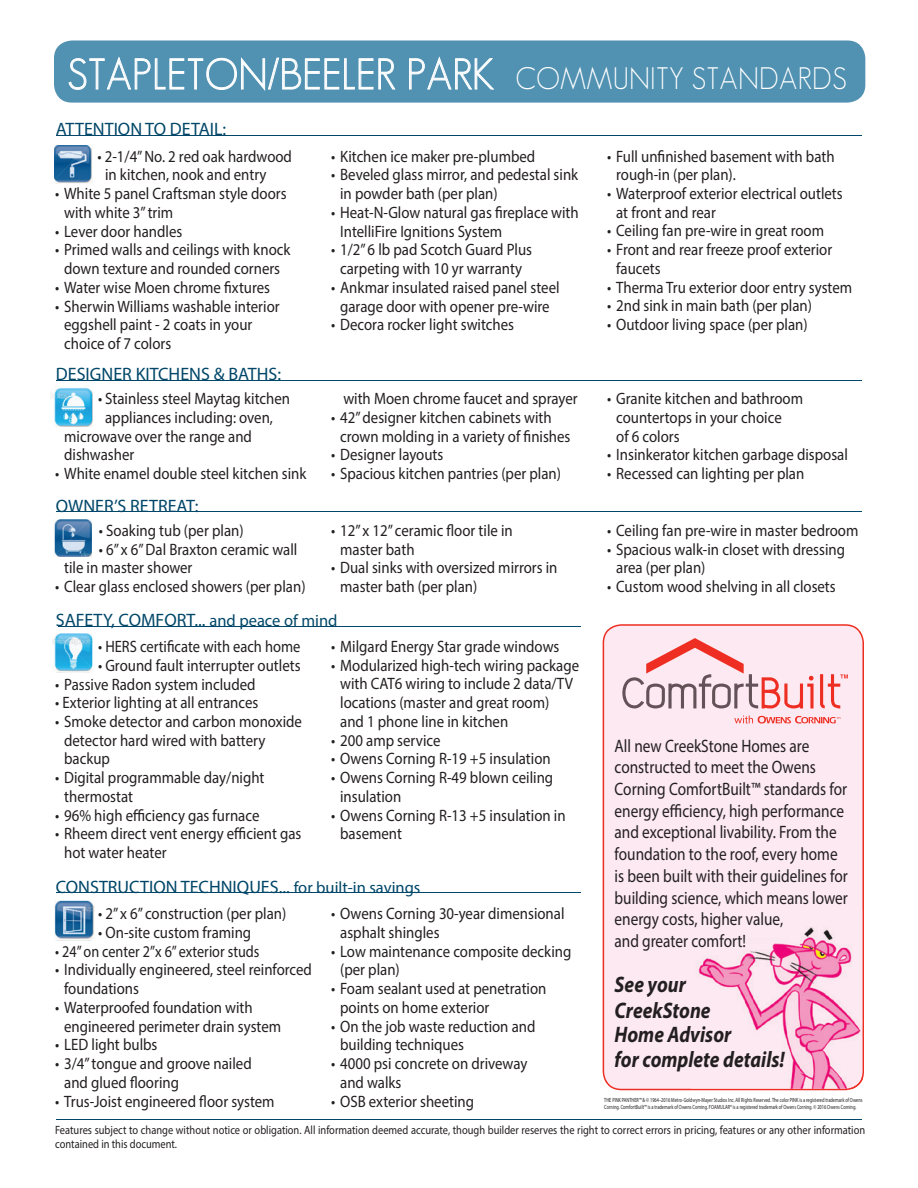
<style>
.page{position:relative;width:918px;height:1188px;background:#fff}
.page>*{position:absolute;margin:0;border:0;box-sizing:border-box;transform-origin:0 0}
.t1{font:300 42.45px "Geosans";letter-spacing:.01em;color:#fff;scale:.95 1}
.t2{font:italic 700 22.5px/25px "Myriad Pro";color:#231f20;scale:.86 1}
.t3{font:18px/21.8px "Myriad Pro";color:#231f20;scale:.85 1}
.t4{font:18px "Myriad Pro";color:#004769}
.t5{font:16.5px/18.8px "Myriad Pro";color:#231f20;scale:.9 1}
.t6{font:16.5px "Myriad Pro";color:#231f20;scale:.86 1}
.t7{font:16.5px "Myriad Pro";color:#231f20;scale:.88 1}
.t8{font:12px/13.5px "Myriad Pro";color:#231f20;scale:.87 1}
.t9{font:6px/7.2px "Myriad Pro";color:#231f20;scale:.73 1}
.s1{font-size:30.45px}
.s2{font-size:16.5px}
</style>
<div class="page">
<hr style="left:56px;top:135px;width:806px;height:1px;background:#004769">
<hr style="left:56px;top:511px;width:806px;height:1px;background:#004769">
<hr style="left:56px;top:380px;width:806px;height:1px;background:#004769">
<hr style="left:58px;top:626px;width:522px;height:1px;background:#004769">
<hr style="left:56px;top:893px;width:524px;height:1px;background:#004769">
<hr style="left:56px;top:1119px;width:806px;height:1px;background:#004769">
<div style="left:54px;top:40px;width:811px;height:63px;background:#5191b1;border-radius:18px"></div>
<svg style="left:68px;top:56px;width:328px;height:35px"></svg>
<svg style="left:409px;top:56px;width:86px;height:34px"></svg>
<img style="left:54px;top:146px;width:39px;height:37px">
<img style="left:50px;top:387px;width:43px;height:40px">
<img style="left:54px;top:519px;width:38px;height:38px">
<img style="left:53px;top:633px;width:40px;height:39px">
<img style="left:55px;top:900px;width:40px;height:40px">
<div style="left:603px;top:624px;width:261px;height:466px;background:#fce9f1"></div>
<svg style="left:622px;top:638px;width:192px;height:70px;background:#ecc5cb"></svg>
<svg style="left:820px;top:674px;width:28px;height:34px"></svg>
<svg style="left:734px;top:716px;width:106px;height:8px"></svg>
<img style="left:691px;top:909px;width:172px;height:180px">
<h1 class="t1" style="left:68px;top:51px;width:822px">STAPLETON/BEELER PARK <span class="s1">COMMUNITY STANDARDS</span></h1>
<p class="t4" style="left:56px;top:118px;width:172px">ATTENTION TO DETAIL:</p>
<p class="t5" style="left:105px;top:146px;width:209px;text-indent:-8px">• 2-1/4” No. 2 red oak hardwood in kitchen, nook and entry</p>
<p class="t5" style="left:64px;top:184px;width:249px;text-indent:-9px">• White 5 panel Craftsman style doors with white 3” trim</p>
<p class="t5" style="left:55px;top:221px;width:143px">• Lever door handles</p>
<p class="t5" style="left:55px;top:240px;width:263px;text-align:center">• Primed walls and ceilings with knock down texture and rounded corners</p>
<p class="t5" style="left:55px;top:278px;width:240px">• Water wise Moen chrome fixtures</p>
<p class="t5" style="left:64px;top:296px;width:241px;text-indent:-9px">• Sherwin Williams washable interior eggshell paint - 2 coats in your choice of 7 colors</p>
<p class="t4" style="left:56px;top:363px;width:227px">DESIGNER KITCHENS &amp; BATHS:</p>
<p class="t5" style="left:98px;top:389px;width:215px">• Stainless steel Maytag kitchen</p>
<p class="t5" style="left:105px;top:408px;width:188px">appliances including: oven,</p>
<p class="t5" style="left:64px;top:427px;width:210px">microwave over the range and</p>
<p class="t5" style="left:64px;top:445px;width:80px">dishwasher</p>
<p class="t5" style="left:55px;top:464px;width:281px">• White enamel double steel kitchen sink</p>
<p class="t4" style="left:56px;top:495px;width:144px">OWNER’S RETREAT:</p>
<p class="t5" style="left:99px;top:521px;width:162px">• Soaking tub (per plan)</p>
<p class="t5" style="left:64px;top:540px;width:261px;text-indent:35px">• 6” x 6” Dal Braxton ceramic wall tile in master shower</p>
<p class="t5" style="left:55px;top:577px;width:280px">• Clear glass enclosed showers (per plan)</p>
<p class="t5" style="left:331px;top:146px;width:228px">• Kitchen ice maker pre-plumbed</p>
<p class="t5" style="left:340px;top:165px;width:266px;text-indent:-9px">• Beveled glass mirror, and pedestal sink in powder bath (per plan)</p>
<p class="t5" style="left:340px;top:203px;width:267px;text-indent:-9px">• Heat-N-Glow natural gas fireplace with<br>IntelliFire Ignitions System</p>
<p class="t5" style="left:331px;top:240px;width:225px;text-align:center">• 1/2” 6 lb pad Scotch Guard Plus carpeting with 10 yr warranty</p>
<p class="t5" style="left:331px;top:278px;width:255px;text-align:center">• Ankmar insulated raised panel steel garage door with opener pre-wire</p>
<p class="t5" style="left:331px;top:315px;width:205px">• Decora rocker light switches</p>
<p class="t5" style="left:343px;top:389px;width:262px">with Moen chrome faucet and sprayer</p>
<p class="t5" style="left:340px;top:408px;width:257px;text-indent:-9px">• 42” designer kitchen cabinets with crown molding in a variety of finishes</p>
<p class="t5" style="left:331px;top:445px;width:126px">• Designer layouts</p>
<p class="t5" style="left:331px;top:464px;width:257px">• Spacious kitchen pantries (per plan)</p>
<p class="t5" style="left:340px;top:521px;width:193px;text-indent:-9px">• 12” x 12” ceramic floor tile in master bath</p>
<p class="t5" style="left:340px;top:558px;width:243px;text-indent:-9px">• Dual sinks with oversized mirrors in master bath (per plan)</p>
<p class="t5" style="left:616px;top:146px;width:244px;text-indent:-9px">• Full unfinished basement with bath rough-in (per plan).</p>
<p class="t5" style="left:616px;top:184px;width:253px;text-indent:-9px">• Waterproof exterior electrical outlets at front and rear</p>
<p class="t5" style="left:607px;top:221px;width:242px">• Ceiling fan pre-wire in great room</p>
<p class="t5" style="left:616px;top:240px;width:242px;text-indent:-9px">• Front and rear freeze proof exterior faucets</p>
<p class="t5" style="left:607px;top:278px;width:274px">• Therma Tru exterior door entry system</p>
<p class="t5" style="left:607px;top:296px;width:229px">• 2nd sink in main bath (per plan)</p>
<p class="t5" style="left:607px;top:315px;width:224px">• Outdoor living space (per plan)</p>
<p class="t5" style="left:616px;top:389px;width:209px;text-indent:-9px">• Granite kitchen and bathroom countertops in your choice<br>of 6 colors</p>
<p class="t5" style="left:607px;top:445px;width:269px">• Insinkerator kitchen garbage disposal</p>
<p class="t5" style="left:607px;top:464px;width:221px">• Recessed can lighting per plan</p>
<p class="t5" style="left:607px;top:521px;width:281px">• Ceiling fan pre-wire in master bedroom</p>
<p class="t5" style="left:616px;top:540px;width:256px;text-indent:-9px">• Spacious walk-in closet with dressing area (per plan)</p>
<p class="t5" style="left:607px;top:577px;width:256px">• Custom wood shelving in all closets</p>
<p class="t4" style="left:56px;top:609px;width:283px">SAFETY, COMFORT... <span class="s2">and peace of mind</span></p>
<p class="t7" style="left:98px;top:636px;width:231px">• HERS certificate with each home</p>
<p class="t5" style="left:98px;top:656px;width:227px">• Ground fault interrupter outlets</p>
<p class="t5" style="left:55px;top:674px;width:224px">• Passive Radon system included</p>
<p class="t5" style="left:55px;top:693px;width:227px">• Exterior lighting at all entrances</p>
<p class="t5" style="left:64px;top:712px;width:266px;text-indent:-9px">• Smoke detector and carbon monoxide detector hard wired with battery backup</p>
<p class="t5" style="left:64px;top:768px;width:224px;text-indent:-9px">• Digital programmable day/night thermostat</p>
<p class="t5" style="left:55px;top:806px;width:228px">• 96% high efficiency gas furnace</p>
<p class="t5" style="left:64px;top:824px;width:265px;text-indent:-9px">• Rheem direct vent energy efficient gas hot water heater</p>
<p class="t5" style="left:331px;top:637px;width:255px">• Milgard Energy Star grade windows</p>
<p class="t5" style="left:340px;top:656px;width:267px;text-indent:-9px">• Modularized high-tech wiring package with CAT6 wiring to include 2 data/TV locations (master and great room)<br>and 1 phone line in kitchen</p>
<p class="t5" style="left:331px;top:731px;width:123px">• 200 amp service</p>
<p class="t5" style="left:331px;top:749px;width:245px">• Owens Corning R-19 +5 insulation</p>
<p class="t5" style="left:340px;top:768px;width:238px;text-indent:-9px">• Owens Corning R-49 blown ceiling insulation</p>
<p class="t5" style="left:340px;top:805px;width:252px;text-indent:-9px">• Owens Corning R-13 +5 insulation in basement</p>
<p class="t3" style="left:615px;top:734px;width:276px">All new CreekStone Homes are constructed to meet the Owens Corning ComfortBuilt™ standards for energy efficiency, high performance and exceptional livability. From the foundation to the roof, every home is been built with their guidelines for building science, which means lower energy costs, higher value,<br>and greater comfort!</p>
<h2 class="t2" style="left:615px;top:971px;width:199px">See your<br>CreekStone<br>Home Advisor<br>for complete details!</h2>
<p class="t4" style="left:56px;top:876px;width:366px">CONSTRUCTION TECHNIQUES... <span class="s2">for built-in savings</span></p>
<p class="t5" style="left:98px;top:904px;width:211px">• 2” x 6” construction (per plan)</p>
<p class="t5" style="left:98px;top:923px;width:172px">• On-site custom framing</p>
<p class="t6" style="left:55px;top:941px;width:239px">• 24” on center 2”x 6” exterior studs</p>
<p class="t5" style="left:64px;top:960px;width:277px;text-indent:-9px">• Individually engineered, steel reinforced foundations</p>
<p class="t5" style="left:64px;top:998px;width:243px;text-indent:-9px">• Waterproofed foundation with engineered perimeter drain system</p>
<p class="t5" style="left:55px;top:1035px;width:115px">• LED light bulbs</p>
<p class="t5" style="left:64px;top:1054px;width:210px;text-indent:-9px">• 3/4” tongue and groove nailed and glued flooring</p>
<p class="t5" style="left:55px;top:1091px;width:245px">• Trus-Joist engineered floor system</p>
<p class="t5" style="left:340px;top:904px;width:251px;text-indent:-9px">• Owens Corning 30-year dimensional asphalt shingles</p>
<p class="t5" style="left:340px;top:941px;width:259px;text-indent:-9px">• Low maintenance composite decking (per plan)</p>
<p class="t5" style="left:340px;top:979px;width:231px;text-indent:-9px">• Foam sealant used at penetration points on home exterior</p>
<p class="t5" style="left:340px;top:1016px;width:219px;text-indent:-9px">• On the job waste reduction and building techniques</p>
<p class="t5" style="left:340px;top:1054px;width:210px;text-indent:-9px">• 4000 psi concrete on driveway and walks</p>
<p class="t5" style="left:331px;top:1091px;width:160px">• OSB exterior sheeting</p>
<p class="t8" style="left:55px;top:1123px;width:933px">Features subject to change without notice or obligation. All information deemed accurate, though builder reserves the right to correct errors in pricing, features or any other information contained in this document.</p>
<p class="t9" style="left:604px;top:1096px;width:355px">THE PINK PANTHER™ &amp; © 1964–2016 Metro-Goldwyn-Mayer Studios Inc. All Rights Reserved. The color PINK is a registered trademark of Owens<br>Corning. ComfortBuilt™ is a trademark of Owens Corning. FOAMULAR® is a registered trademark of Owens Corning. © 2016 Owens Corning.</p>
</div>
